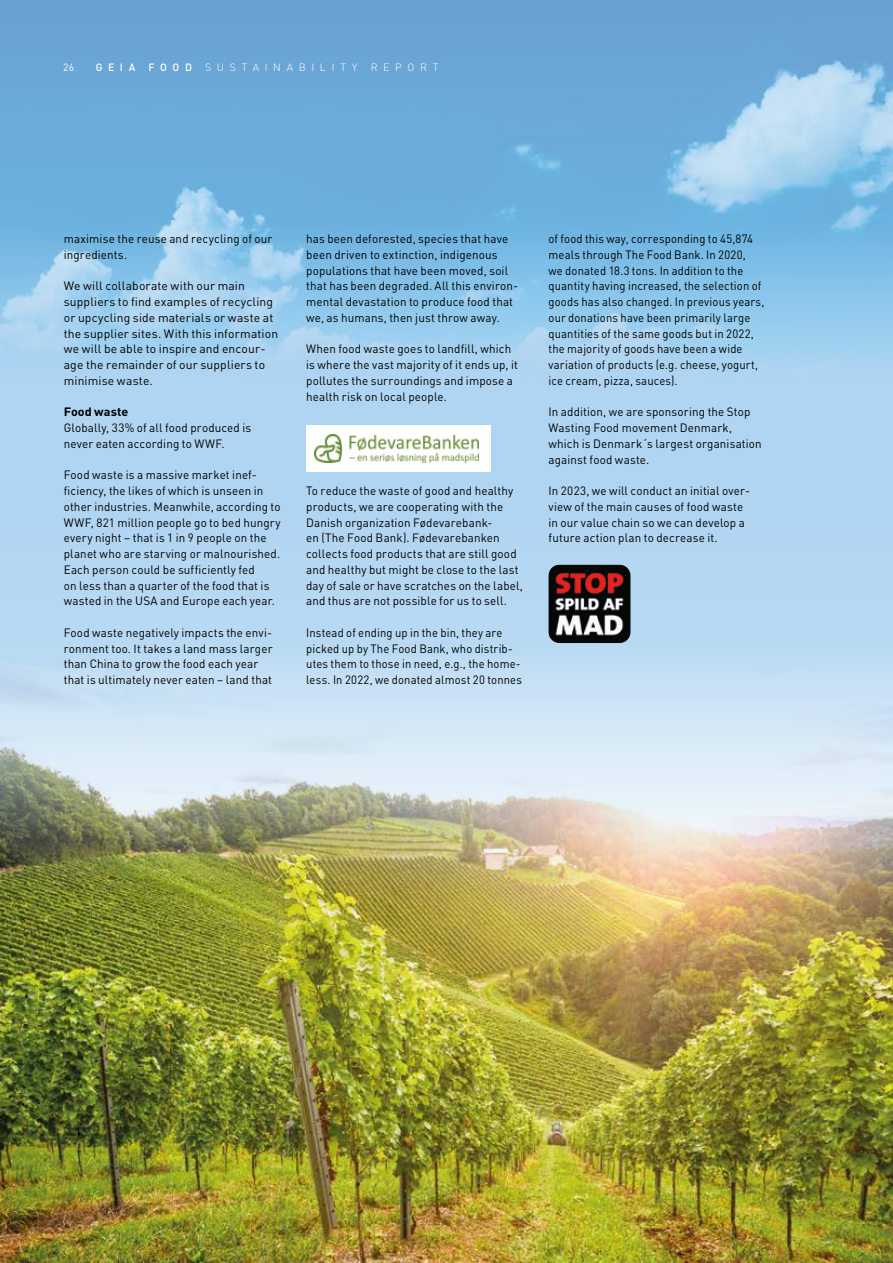
<style>
.page{position:relative;width:893px;height:1263px;background:#b0d5f2}
.page>*{position:absolute;margin:0;border:0;box-sizing:border-box;transform-origin:0 0}
.t1{font:12px/15.8px "DIN Pro";letter-spacing:.01em;color:#000}
.t2{font:12px/15.8px "DIN Pro";letter-spacing:.01em;color:#000;scale:.94 1}
.t3{font:700 12px "DIN Pro";color:#000;scale:1.05 1}
.t4{font:300 10.5px "DIN Pro";letter-spacing:.545em;color:#fff}
.t5{font:500 10.5px "DIN Pro";letter-spacing:.53em;color:#fff}
.t6{font:10.5px "DIN Pro";color:#fff}
</style>
<div class="page">
<img style="left:0;top:0;width:893px;height:358px">
<img style="left:0;top:656px;width:893px;height:607px">
<img style="left:549px;top:565px;width:81px;height:78px">
<div style="left:306px;top:425px;width:185px;height:47px;background:#fff"></div>
<img style="left:314px;top:435px;width:165px;height:27px">
<p class="t6" style="left:63px;top:60px;width:12px">26</p>
<p class="t5" style="left:96px;top:60px;width:98px">GEIA FOOD</p>
<p class="t4" style="left:205px;top:60px;width:154px">SUSTAINABILITY</p>
<p class="t4" style="left:371px;top:60px;width:69px">REPORT</p>
<p class="t1" style="left:64px;top:230px;width:210px">maximise the reuse and recycling of our ingredients.</p>
<p class="t1" style="left:64px;top:278px;width:216px">We will collaborate with our main suppliers to find examples of recycling or upcycling side materials or waste at the supplier sites. With this information we will be able to inspire and encour&shy;age the remainder of our suppliers to minimise waste.</p>
<p class="t3" style="left:64px;top:404px;width:63px">Food waste</p>
<p class="t1" style="left:64px;top:419px;width:189px">Globally, 33% of all food produced is never eaten according to WWF.</p>
<p class="t1" style="left:64px;top:467px;width:218px">Food waste is a massive market inef&shy;ficiency, the likes of which is unseen in other industries. Meanwhile, according to WWF, 821 million people go to bed hungry every night – that is 1 in 9 people on the planet who are starving or malnourished.<br>Each person could be sufficiently fed<br>on less than a quarter of the food that is wasted in the USA and Europe each year.</p>
<p class="t1" style="left:64px;top:624px;width:210px">Food waste negatively impacts the envi&shy;ronment too. It takes a land mass larger than China to grow the food each year that is ultimately never eaten – land that</p>
<p class="t1" style="left:306px;top:230px;width:213px">has been deforested, species that have been driven to extinction, indigenous populations that have been moved, soil that has been degraded. All this environ&shy;mental devastation to produce food that we, as humans, then just throw away.</p>
<p class="t1" style="left:306px;top:341px;width:213px">When food waste goes to landfill, which is where the vast majority of it ends up, it pollutes the surroundings and impose a health risk on local people.</p>
<p class="t1" style="left:306px;top:482px;width:218px">To reduce the waste of good and healthy products, we are cooperating with the Danish organization Fødevarebank-<br>en (The Food Bank). Fødevarebanken collects food products that are still good and healthy but might be close to the last day of sale or have scratches on the label, and thus are not possible for us to sell.</p>
<p class="t2" style="left:306px;top:624px;width:231px">Instead of ending up in the bin, they are picked up by The Food Bank, who distrib&shy;utes them to those in need, e.g., the home&shy;less. In 2022, we donated almost 20 tonnes</p>
<p class="t2" style="left:549px;top:230px;width:231px">of food this way, corresponding to 45,874 meals through The Food Bank. In 2020,<br>we donated 18.3 tons. In addition to the quantity having increased, the selection of goods has also changed. In previous years, our donations have been primarily large quantities of the same goods but in 2022, the majority of goods have been a wide variation of products (e.g. cheese, yogurt, ice cream, pizza, sauces).</p>
<p class="t1" style="left:549px;top:404px;width:215px">In addition, we are sponsoring the Stop Wasting Food movement Denmark, which is Denmark´s largest organisation against food waste.</p>
<p class="t1" style="left:549px;top:482px;width:203px">In 2023, we will conduct an initial over&shy;view of the main causes of food waste in our value chain so we can develop a future action plan to decrease it.</p>
</div>
